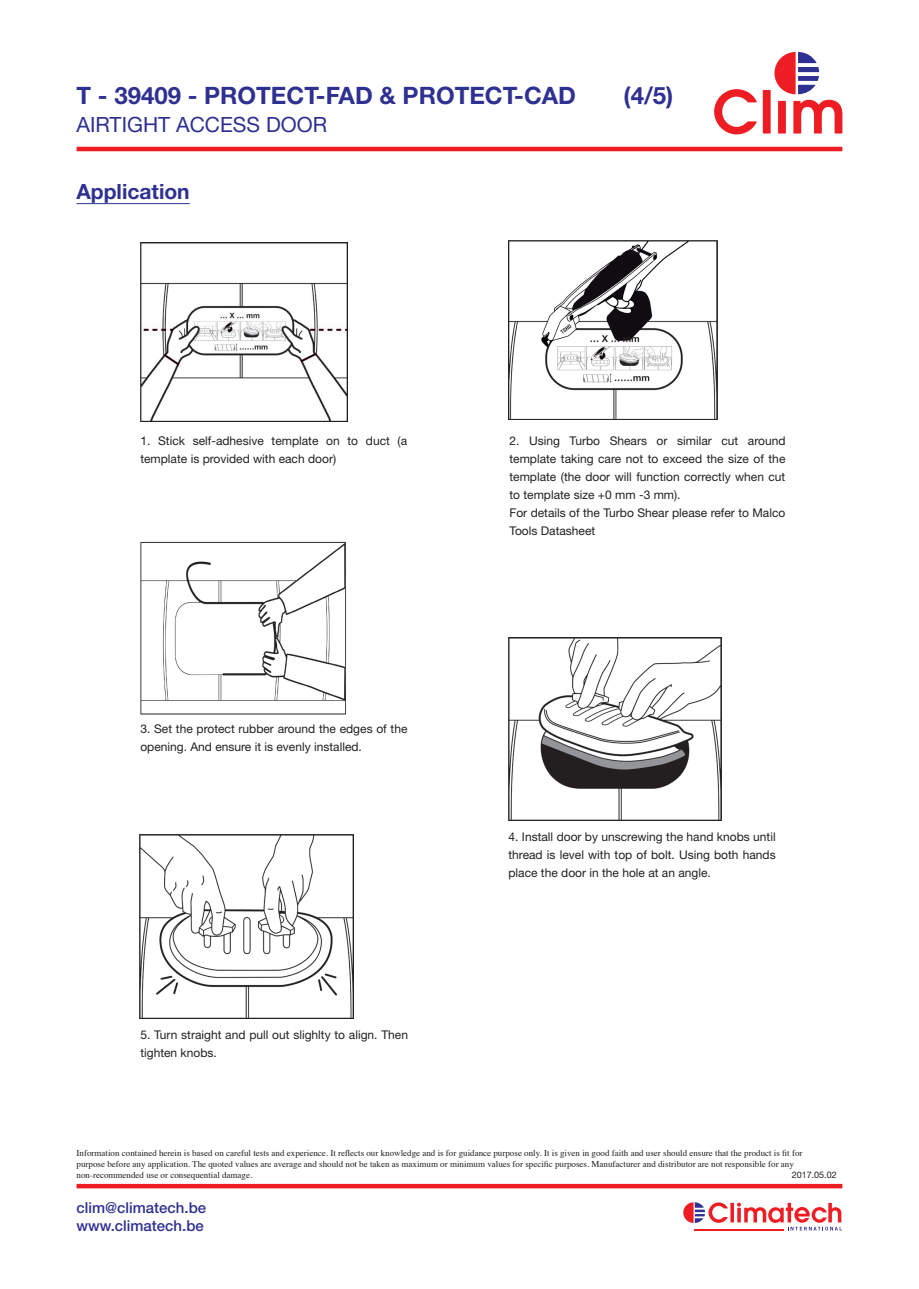
<style>
.page{position:relative;width:919px;height:1289px;background:#fff}
.page>*{position:absolute;margin:0;border:0;box-sizing:border-box;transform-origin:0 0}
.t1{font:700 24px "Helvetica Neue LT Std";color:#2e3092}
.t2{font:21px "Helvetica Neue LT Std";color:#2e3092}
.t3{font:700 21px "Helvetica Neue LT Std";color:#2e3092}
.t4{font:500 15px/18px "Helvetica Neue LT Std";color:#2e3092}
.t5{font:12px/18px "Helvetica Neue LT Std";color:#231f20}
.t6{font:9px/10.8px "Times";color:#231f20}
.t7{font:9px "Helvetica Neue LT Std";color:#231f20}
</style>
<div class="page">
<div style="left:77px;top:1183px;width:765px;height:5px;background:#ee1d23"></div>
<svg style="left:793px;top:100px;width:49px;height:33px"></svg>
<svg style="left:714px;top:89px;width:42px;height:45px"></svg>
<div style="left:762px;top:90px;width:8px;height:43px;background:#ee1d23"></div>
<div style="left:778px;top:101px;width:7px;height:32px;background:#ee1d23"></div>
<svg style="left:774px;top:52px;width:45px;height:42px"></svg>
<hr style="left:77px;top:147px;width:765px;height:4px;background:#ee1d23">
<svg style="left:730px;top:1202px;width:4px;height:20px"></svg>
<svg style="left:737px;top:1202px;width:104px;height:28px"></svg>
<hr style="left:694px;top:1228px;width:90px;height:2px;background:#ee1d23">
<svg style="left:683px;top:1202px;width:44px;height:20px"></svg>
<hr style="left:77px;top:203px;width:113px;height:1px;background:#2e3092">
<img style="left:509px;top:240px;width:208px;height:179px">
<img style="left:508px;top:637px;width:213px;height:183px">
<img style="left:140px;top:243px;width:207px;height:178px">
<img style="left:139px;top:834px;width:214px;height:184px">
<img style="left:140px;top:541px;width:206px;height:174px">
<h1 class="t1" style="left:77px;top:81px;width:501px">T - 39409 - PROTECT-FAD &amp; PROTECT-CAD</h1>
<h1 class="t1" style="left:623px;top:81px;width:51px">(4/5)</h1>
<h2 class="t2" style="left:77px;top:112px;width:252px">AIRTIGHT ACCESS DOOR</h2>
<h2 class="t3" style="left:77px;top:178px;width:115px">Application</h2>
<p class="t5" style="left:140px;top:431px;width:268px">1. Stick self-adhesive template on to duct (a template is provided with each door)</p>
<p class="t5" style="left:140px;top:719px;width:268px">3. Set the protect rubber around the edges of the opening. And ensure it is evenly installed.</p>
<p class="t5" style="left:140px;top:1025px;width:269px">5. Turn straight and pull out slighlty to align. Then tighten knobs.</p>
<p class="t5" style="left:509px;top:431px;width:277px">2. Using Turbo Shears or similar cut around template taking care not to exceed the size of the template (the door will function correctly when cut to template size +0 mm -3 mm).<br>For details of the Turbo Shear please refer to Malco Tools Datasheet</p>
<p class="t5" style="left:508px;top:827px;width:269px;text-align:justify">4. Install door by unscrewing the hand knobs until thread is level with top of bolt. Using both hands place the door in the hole at an angle.</p>
<p class="t6" style="left:77px;top:1147px;width:727px">Information contained herein is based on careful tests and experience. It reflects our knowledge and is for guidance purpose only. It is given in good faith and user should ensure that the product is fit for purpose before any application. The quoted values are average and should not be taken as maximum or minimum values for specific purposes. Manufacturer and distributor are not responsible for any non-recommended use or consequential damage.</p>
<p class="t7" style="left:791px;top:1169px;width:47px">2017.05.02</p>
<p class="t4" style="left:77px;top:1198px;width:131px">clim@climatech.be www.climatech.be</p>
</div>
